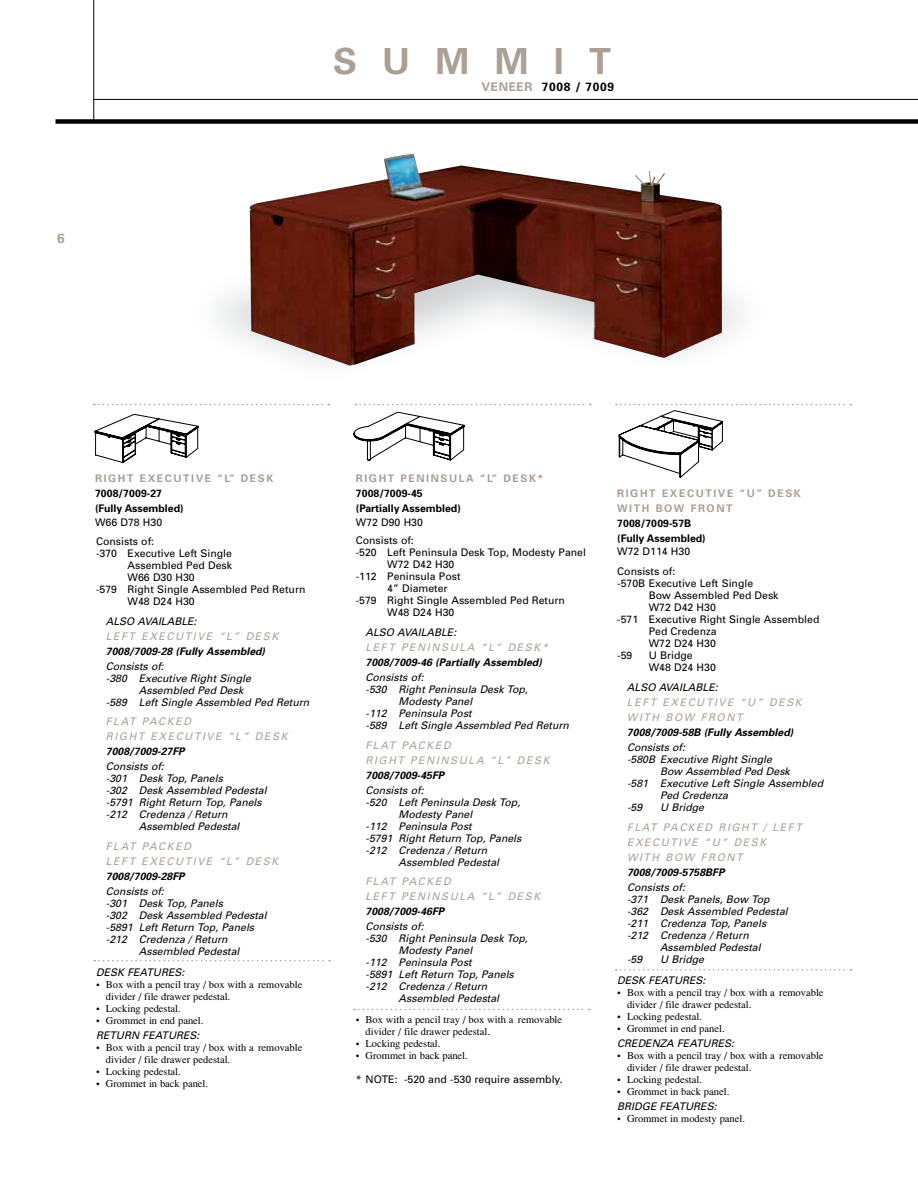
<style>
.page{position:relative;width:918px;height:1188px;background:#fff}
.page>*{position:absolute;margin:0;border:0;box-sizing:border-box;transform-origin:0 0}
.t1{font:700 36px "Univers";letter-spacing:.7em;color:#aca095}
.t2{font:700 13.5px "Univers";color:#aca095}
.t3{font:700 12px "Univers";letter-spacing:.05em;color:#000}
.t4{font:italic 10.5px/21px "Univers";color:#000;text-align:right}
.t5{font:10.5px/12px "Times";color:#000}
.t6{font:10.5px/20px "Univers";color:#000}
.t7{font:italic 10.5px/15px "Univers";letter-spacing:.15em;color:#aca095}
.t8{font:italic 700 10.5px "Univers";color:#000}
.t9{font:700 10.5px/15px "Univers";color:#000}
.t10{font:700 10.5px/15px "Univers";letter-spacing:.15em;color:#aca095}
.s1{color:#aca095}
</style>
<div class="page">
<div style="left:56px;top:119px;width:862px;height:5px;background:#000"></div>
<hr style="left:94px;top:99px;width:824px;height:1px;background:#000">
<hr style="left:93px;top:0;width:1px;height:122px;background:#000">
<svg style="left:94px;top:960px;width:236px;height:1px"></svg>
<svg style="left:95px;top:414px;width:103px;height:49px"></svg>
<svg style="left:354px;top:1009px;width:236px;height:1px"></svg>
<svg style="left:354px;top:412px;width:110px;height:48px"></svg>
<svg style="left:356px;top:404px;width:235px;height:1px"></svg>
<svg style="left:94px;top:404px;width:235px;height:1px"></svg>
<img style="left:249px;top:154px;width:473px;height:212px">
<svg style="left:616px;top:969px;width:235px;height:1px"></svg>
<svg style="left:616px;top:404px;width:235px;height:73px"></svg>
<p class="t2" style="left:57px;top:229px;width:9px">6</p>
<h1 class="t1" style="left:333px;top:38px;width:279px">SUMMIT</h1>
<p class="t3" style="left:482px;top:79px;width:134px"><span class="s1">VENEER</span> 7008 / 7009</p>
<p class="t10" style="left:95px;top:471px;width:180px">RIGHT EXECUTIVE “L” DESK</p>
<p class="t9" style="left:95px;top:486px;width:90px">7008/7009-27 (Fully Assembled)</p>
<p class="t6" style="left:95px;top:512px;width:69px">W66 D78 H30</p>
<p class="t6" style="left:96px;top:531px;width:60px">Consists of:</p>
<p class="t6" style="left:96px;top:543px;width:137px">-370 Executive Left Single</p>
<p class="t6" style="left:128px;top:555px;width:106px">Assembled Ped Desk</p>
<p class="t6" style="left:128px;top:567px;width:69px">W66 D30 H30</p>
<p class="t6" style="left:96px;top:579px;width:211px">-579 Right Single Assembled Ped Return</p>
<p class="t6" style="left:128px;top:591px;width:69px">W48 D24 H30</p>
<p class="t4" style="left:106px;top:610px;width:92px">ALSO AVAILABLE:</p>
<p class="t7" style="left:106px;top:628px;width:174px">LEFT EXECUTIVE “L” DESK</p>
<p class="t8" style="left:106px;top:644px;width:161px">7008/7009-28 (Fully Assembled)</p>
<p class="t4" style="left:106px;top:655px;width:60px">Consists of:</p>
<p class="t4" style="left:106px;top:667px;width:147px">-380 Executive Right Single</p>
<p class="t4" style="left:139px;top:679px;width:106px">Assembled Ped Desk</p>
<p class="t4" style="left:106px;top:691px;width:205px">-589 Left Single Assembled Ped Return</p>
<p class="t7" style="left:106px;top:714px;width:183px">FLAT PACKED<br>RIGHT EXECUTIVE “L” DESK</p>
<p class="t8" style="left:106px;top:745px;width:80px">7008/7009-27FP</p>
<p class="t4" style="left:106px;top:756px;width:60px">Consists of:</p>
<p class="t4" style="left:106px;top:768px;width:119px">-301 Desk Top, Panels</p>
<p class="t4" style="left:106px;top:780px;width:162px">-302 Desk Assembled Pedestal</p>
<p class="t4" style="left:106px;top:792px;width:157px">-5791 Right Return Top, Panels</p>
<p class="t4" style="left:106px;top:804px;width:123px">-212 Credenza / Return</p>
<p class="t4" style="left:139px;top:816px;width:102px">Assembled Pedestal</p>
<p class="t7" style="left:106px;top:838px;width:174px">FLAT PACKED<br>LEFT EXECUTIVE “L” DESK</p>
<p class="t8" style="left:106px;top:869px;width:80px">7008/7009-28FP</p>
<p class="t4" style="left:106px;top:880px;width:60px">Consists of:</p>
<p class="t4" style="left:106px;top:892px;width:119px">-301 Desk Top, Panels</p>
<p class="t4" style="left:106px;top:904px;width:162px">-302 Desk Assembled Pedestal</p>
<p class="t4" style="left:106px;top:916px;width:150px">-5891 Left Return Top, Panels</p>
<p class="t4" style="left:106px;top:928px;width:123px">-212 Credenza / Return</p>
<p class="t4" style="left:139px;top:940px;width:102px">Assembled Pedestal</p>
<p class="t4" style="left:96px;top:961px;width:90px">DESK FEATURES:</p>
<p class="t5" style="left:106px;top:978px;width:198px;text-indent:-10px">• Box with a pencil tray / box with a removable divider / file drawer pedestal.</p>
<p class="t5" style="left:96px;top:1002px;width:86px">• Locking pedestal.</p>
<p class="t5" style="left:96px;top:1014px;width:109px">• Grommet in end panel.</p>
<p class="t4" style="left:96px;top:1024px;width:105px">RETURN FEATURES:</p>
<p class="t5" style="left:106px;top:1041px;width:198px;text-indent:-10px">• Box with a pencil tray / box with a removable divider / file drawer pedestal.</p>
<p class="t5" style="left:96px;top:1065px;width:86px">• Locking pedestal.</p>
<p class="t5" style="left:96px;top:1077px;width:113px">• Grommet in back panel.</p>
<p class="t10" style="left:356px;top:471px;width:189px">RIGHT PENINSULA “L” DESK*</p>
<p class="t9" style="left:356px;top:486px;width:107px">7008/7009-45 (Partially Assembled)</p>
<p class="t6" style="left:356px;top:512px;width:69px">W72 D90 H30</p>
<p class="t6" style="left:356px;top:530px;width:60px">Consists of:</p>
<p class="t6" style="left:356px;top:542px;width:232px">-520 Left Peninsula Desk Top, Modesty Panel</p>
<p class="t6" style="left:387px;top:554px;width:69px">W72 D42 H30</p>
<p class="t6" style="left:356px;top:566px;width:106px">-112 Peninsula Post</p>
<p class="t6" style="left:387px;top:578px;width:62px">4” Diameter</p>
<p class="t6" style="left:356px;top:590px;width:211px">-579 Right Single Assembled Ped Return</p>
<p class="t6" style="left:387px;top:602px;width:69px">W48 D24 H30</p>
<p class="t4" style="left:366px;top:622px;width:92px">ALSO AVAILABLE:</p>
<p class="t7" style="left:366px;top:640px;width:184px">LEFT PENINSULA “L” DESK*</p>
<p class="t8" style="left:366px;top:656px;width:178px">7008/7009-46 (Partially Assembled)</p>
<p class="t4" style="left:366px;top:667px;width:60px">Consists of:</p>
<p class="t4" style="left:366px;top:679px;width:164px">-530 Right Peninsula Desk Top,</p>
<p class="t4" style="left:399px;top:691px;width:75px">Modesty Panel</p>
<p class="t4" style="left:366px;top:703px;width:108px">-112 Peninsula Post</p>
<p class="t4" style="left:366px;top:715px;width:205px">-589 Left Single Assembled Ped Return</p>
<p class="t7" style="left:366px;top:738px;width:186px">FLAT PACKED<br>RIGHT PENINSULA “L” DESK</p>
<p class="t8" style="left:366px;top:768px;width:80px">7008/7009-45FP</p>
<p class="t4" style="left:366px;top:780px;width:60px">Consists of:</p>
<p class="t4" style="left:366px;top:792px;width:156px">-520 Left Peninsula Desk Top,</p>
<p class="t4" style="left:399px;top:804px;width:75px">Modesty Panel</p>
<p class="t4" style="left:366px;top:816px;width:108px">-112 Peninsula Post</p>
<p class="t4" style="left:366px;top:828px;width:157px">-5791 Right Return Top, Panels</p>
<p class="t4" style="left:366px;top:840px;width:123px">-212 Credenza / Return</p>
<p class="t4" style="left:399px;top:852px;width:102px">Assembled Pedestal</p>
<p class="t7" style="left:366px;top:874px;width:176px">FLAT PACKED<br>LEFT PENINSULA “L” DESK</p>
<p class="t8" style="left:366px;top:905px;width:80px">7008/7009-46FP</p>
<p class="t4" style="left:366px;top:916px;width:60px">Consists of:</p>
<p class="t4" style="left:366px;top:928px;width:164px">-530 Right Peninsula Desk Top,</p>
<p class="t4" style="left:399px;top:940px;width:75px">Modesty Panel</p>
<p class="t4" style="left:366px;top:952px;width:108px">-112 Peninsula Post</p>
<p class="t4" style="left:366px;top:964px;width:150px">-5891 Left Return Top, Panels</p>
<p class="t4" style="left:366px;top:976px;width:123px">-212 Credenza / Return</p>
<p class="t4" style="left:399px;top:988px;width:102px">Assembled Pedestal</p>
<p class="t5" style="left:366px;top:1014px;width:198px;text-indent:-10px">• Box with a pencil tray / box with a removable divider / file drawer pedestal.</p>
<p class="t5" style="left:356px;top:1038px;width:86px">• Locking pedestal.</p>
<p class="t5" style="left:356px;top:1050px;width:113px">• Grommet in back panel.</p>
<p class="t6" style="left:356px;top:1070px;width:208px">* NOTE: -520 and -530 require assembly.</p>
<p class="t10" style="left:617px;top:485px;width:185px">RIGHT EXECUTIVE “U” DESK<br>WITH BOW FRONT</p>
<p class="t9" style="left:617px;top:515px;width:90px">7008/7009-57B (Fully Assembled)</p>
<p class="t6" style="left:617px;top:541px;width:74px">W72 D114 H30<br>Consists of:</p>
<p class="t6" style="left:617px;top:573px;width:137px">-570B Executive Left Single</p>
<p class="t6" style="left:649px;top:585px;width:131px">Bow Assembled Ped Desk</p>
<p class="t6" style="left:649px;top:597px;width:69px">W72 D42 H30</p>
<p class="t6" style="left:617px;top:609px;width:204px">-571 Executive Right Single Assembled</p>
<p class="t6" style="left:649px;top:621px;width:69px">Ped Credenza</p>
<p class="t6" style="left:649px;top:633px;width:69px">W72 D24 H30</p>
<p class="t6" style="left:617px;top:645px;width:17px">-59</p>
<p class="t6" style="left:649px;top:649px;width:69px;line-height:12px">U Bridge<br>W48 D24 H30</p>
<p class="t4" style="left:627px;top:677px;width:92px">ALSO AVAILABLE:</p>
<p class="t7" style="left:627px;top:695px;width:176px">LEFT EXECUTIVE “U” DESK<br>WITH BOW FRONT</p>
<p class="t8" style="left:627px;top:726px;width:168px">7008/7009-58B (Fully Assembled)</p>
<p class="t4" style="left:627px;top:737px;width:60px">Consists of:</p>
<p class="t4" style="left:627px;top:749px;width:147px">-580B Executive Right Single</p>
<p class="t4" style="left:660px;top:761px;width:131px">Bow Assembled Ped Desk</p>
<p class="t4" style="left:627px;top:773px;width:198px">-581 Executive Left Single Assembled</p>
<p class="t4" style="left:660px;top:785px;width:69px">Ped Credenza</p>
<p class="t4" style="left:627px;top:797px;width:17px">-59</p>
<p class="t4" style="left:660px;top:797px;width:46px">U Bridge</p>
<p class="t7" style="left:627px;top:820px;width:176px">FLAT PACKED RIGHT / LEFT<br>EXECUTIVE “U” DESK<br>WITH BOW FRONT</p>
<p class="t8" style="left:627px;top:866px;width:99px">7008/7009-5758BFP</p>
<p class="t4" style="left:627px;top:877px;width:60px">Consists of:</p>
<p class="t4" style="left:627px;top:889px;width:144px">-371 Desk Panels, Bow Top</p>
<p class="t4" style="left:627px;top:901px;width:162px">-362 Desk Assembled Pedestal</p>
<p class="t4" style="left:627px;top:913px;width:141px">-211 Credenza Top, Panels</p>
<p class="t4" style="left:627px;top:925px;width:123px">-212 Credenza / Return</p>
<p class="t4" style="left:660px;top:937px;width:102px">Assembled Pedestal</p>
<p class="t4" style="left:627px;top:949px;width:17px">-59</p>
<p class="t4" style="left:617px;top:949px;width:90px">U Bridge<br>DESK FEATURES:</p>
<p class="t5" style="left:627px;top:986px;width:198px;text-indent:-10px">• Box with a pencil tray / box with a removable divider / file drawer pedestal.</p>
<p class="t5" style="left:617px;top:1010px;width:86px">• Locking pedestal.</p>
<p class="t5" style="left:617px;top:1022px;width:109px">• Grommet in end panel.</p>
<p class="t4" style="left:617px;top:1033px;width:118px">CREDENZA FEATURES:</p>
<p class="t5" style="left:627px;top:1049px;width:198px;text-indent:-10px">• Box with a pencil tray / box with a removable divider / file drawer pedestal.</p>
<p class="t5" style="left:617px;top:1073px;width:86px">• Locking pedestal.</p>
<p class="t5" style="left:617px;top:1085px;width:113px">• Grommet in back panel.</p>
<p class="t4" style="left:617px;top:1096px;width:101px">BRIDGE FEATURES:</p>
<p class="t5" style="left:617px;top:1112px;width:129px">• Grommet in modesty panel.</p>
</div>
